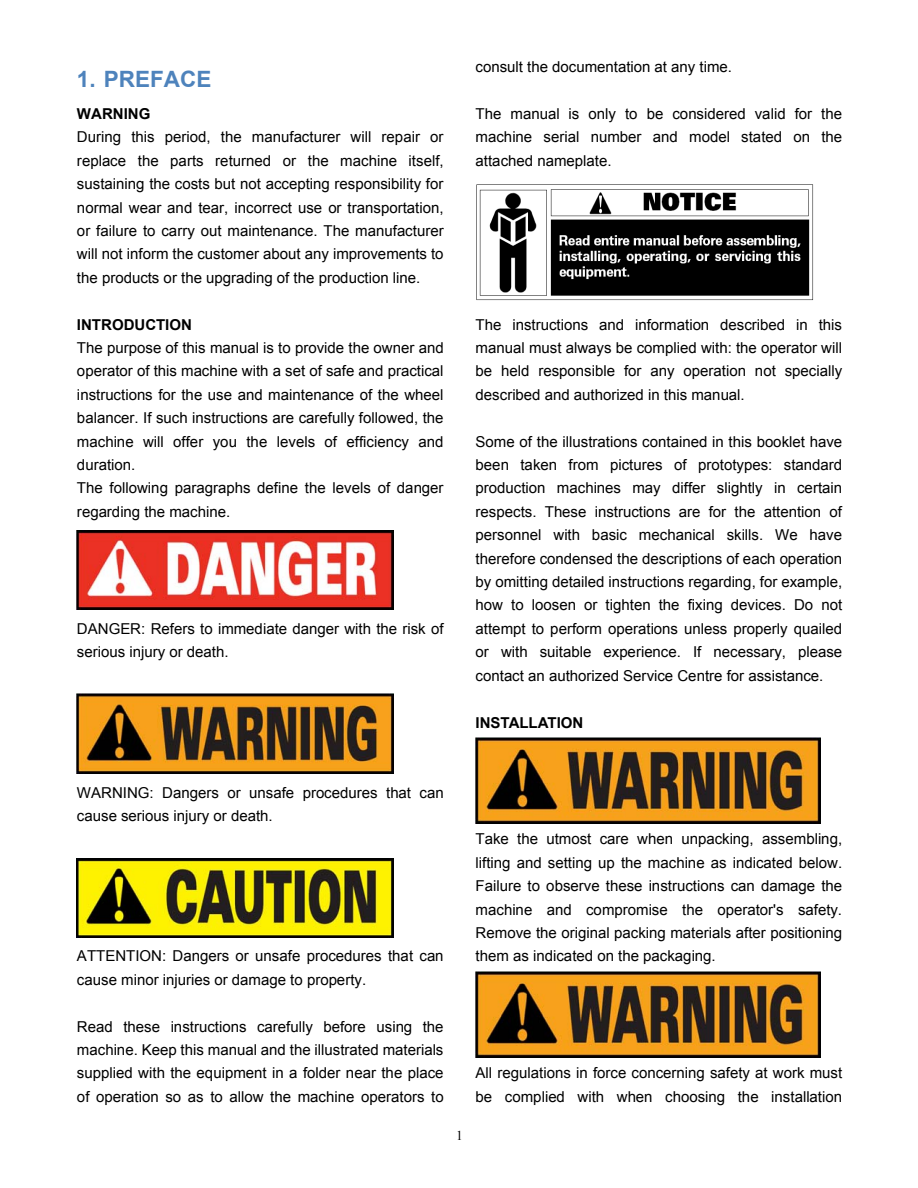
<style>
.page{position:relative;width:918px;height:1188px;background:#fff}
.page>*{position:absolute;margin:0;border:0;box-sizing:border-box;transform-origin:0 0}
.t1{font:700 22.5px "Arial";color:#4e83bc}
.t2{font:15px/23.4px "Arial";color:#000}
.t3{font:700 15px "Arial";color:#000}
.t4{font:13.5px "Times New Roman";color:#000}
.s1{font-weight:700}
</style>
<div class="page">
<img style="left:77px;top:531px;width:316px;height:78px">
<img style="left:77px;top:694px;width:316px;height:80px">
<img style="left:77px;top:858px;width:316px;height:79px">
<img style="left:476px;top:184px;width:338px;height:117px">
<img style="left:476px;top:737px;width:344px;height:87px">
<img style="left:476px;top:971px;width:344px;height:87px">
<p class="t1" style="left:77px;top:64px;width:136px">1. PREFACE</p>
<p class="t2" style="left:77px;top:102px;width:368px"><span class="s1">WARNING<br></span>During this period, the manufacturer will repair or replace the parts returned or the machine itself, sustaining the costs but not accepting responsibility for normal wear and tear, incorrect use or transportation, or failure to carry out maintenance. The manufacturer will not inform the customer about any improvements to the products or the upgrading of the production line.</p>
<p class="t2" style="left:77px;top:313px;width:368px"><span class="s1">INTRODUCTION<br></span>The purpose of this manual is to provide the owner and operator of this machine with a set of safe and practical instructions for the use and maintenance of the wheel balancer. If such instructions are carefully followed, the machine will offer you the levels of efficiency and duration.<br>The following paragraphs define the levels of danger regarding the machine.</p>
<p class="t2" style="left:77px;top:617px;width:368px">DANGER: Refers to immediate danger with the risk of serious injury or death.</p>
<p class="t2" style="left:476px;top:55px;width:258px">consult the documentation at any time.</p>
<p class="t2" style="left:476px;top:102px;width:368px;text-align:justify">The manual is only to be considered valid for the machine serial number and model stated on the attached nameplate.</p>
<p class="t2" style="left:476px;top:313px;width:368px;text-align:justify">The instructions and information described in this manual must always be complied with: the operator will be held responsible for any operation not specially described and authorized in this manual.</p>
<p class="t2" style="left:476px;top:430px;width:368px;text-align:justify">Some of the illustrations contained in this booklet have been taken from pictures of prototypes: standard production machines may differ slightly in certain respects. These instructions are for the attention of personnel with basic mechanical skills. We have therefore condensed the descriptions of each operation by omitting detailed instructions regarding, for example, how to loosen or tighten the fixing devices. Do not attempt to perform operations unless properly quailed or with suitable experience. If necessary, please contact an authorized Service Centre for assistance.</p>
<p class="t3" style="left:476px;top:712px;width:109px">INSTALLATION</p>
<p class="t2" style="left:77px;top:781px;width:368px">WARNING: Dangers or unsafe procedures that can cause serious injury or death.</p>
<p class="t2" style="left:77px;top:945px;width:368px">ATTENTION: Dangers or unsafe procedures that can cause minor injuries or damage to property.</p>
<p class="t2" style="left:77px;top:1015px;width:368px;text-align:justify">Read these instructions carefully before using the machine. Keep this manual and the illustrated materials supplied with the equipment in a folder near the place of operation so as to allow the machine operators to</p>
<p class="t2" style="left:476px;top:828px;width:368px;text-align:justify">Take the utmost care when unpacking, assembling, lifting and setting up the machine as indicated below.<br>Failure to observe these instructions can damage the machine and compromise the operator's safety.<br>Remove the original packing materials after positioning them as indicated on the packaging.</p>
<p class="t4" style="left:456px;top:1126px;width:8px">1</p>
<p class="t2" style="left:476px;top:1062px;width:368px">All regulations in force concerning safety at work must be complied with when choosing the installation</p>
</div>
